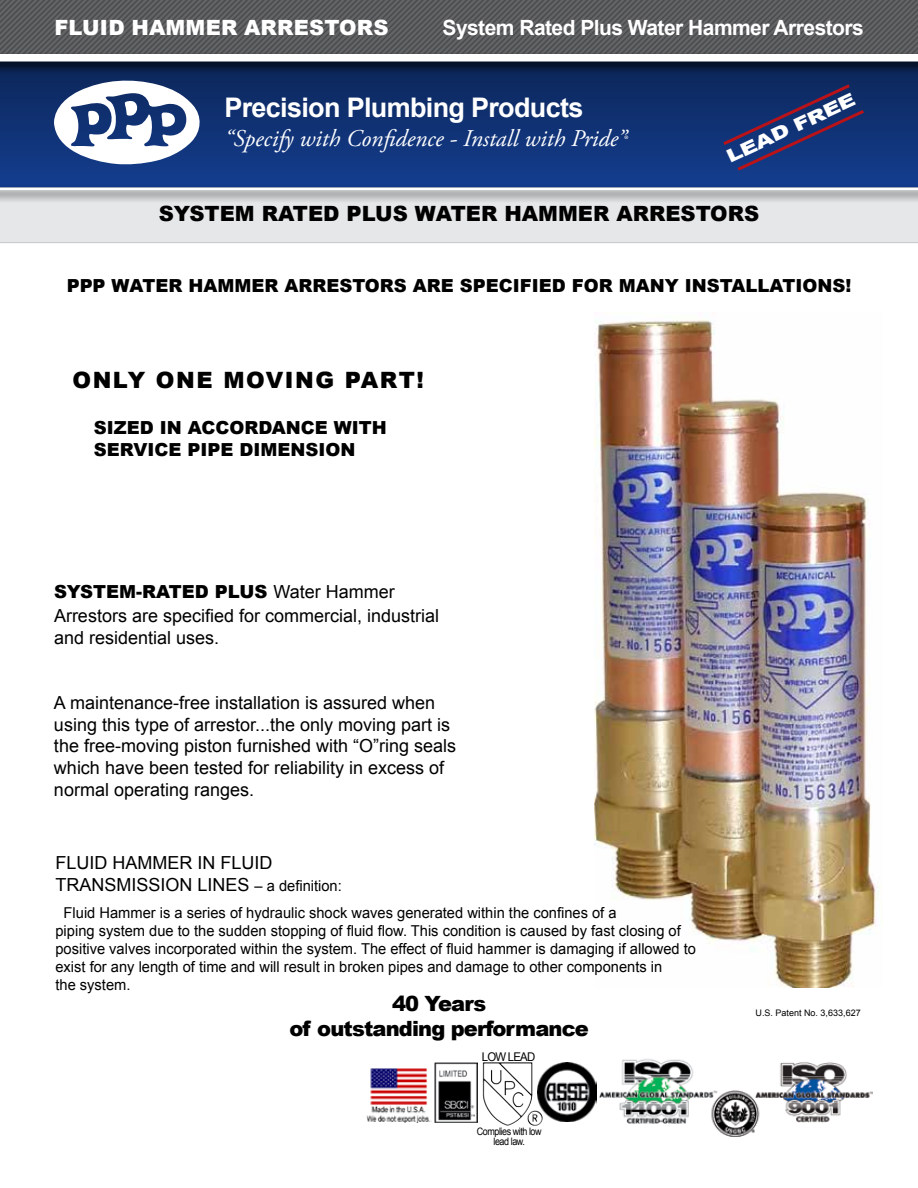
<style>
.page{position:relative;width:918px;height:1188px;background:#fff}
.page>*{position:absolute;margin:0;border:0;box-sizing:border-box;transform-origin:0 0}
.t1{font:700 27px "Arial";letter-spacing:-.025em;color:#fff}
.t2{font:italic 24px "Adobe Garamond Pro";color:#fff}
.t3{font:900 22.5px "Arial";letter-spacing:.07em;color:#000}
.t4{font:900 21px/25.2px "Arial";letter-spacing:-.04em;color:#000;text-align:center}
.t5{font:700 21px "Arial";letter-spacing:-.025em;color:#fff}
.t6{font:900 21px "Arial";letter-spacing:.01em;color:#fff}
.t7{font:18px/21.6px "Arial";color:#000}
.t8{font:900 18px "Arial";color:#000}
.t9{font:900 18px "Arial";color:#fff;scale:1.31 1}
.t10{font:15px/18px "Arial";color:#000}
.t11{font:12px "Arial";letter-spacing:-.07em;color:#000;scale:.95 1}
.t12{font:10.2px/10.5px "Arial";letter-spacing:-.05em;color:#000;text-align:center;scale:.88 1}
.t13{font:9px "Arial";color:#000}
.s1{font-size:13.95px}
.s2{font-size:15px}
</style>
<div class="page">
<img style="left:538px;top:1063px;width:59px;height:59px">
<div style="left:0;top:173px;width:918px;height:12px;background:#133c8b"></div>
<div style="left:0;top:204px;width:918px;height:39px;background:#e6e7e8"></div>
<img style="left:483px;top:1062px;width:25px;height:64px">
<img style="left:366px;top:1068px;width:66px;height:55px">
<img style="left:435px;top:1062px;width:42px;height:61px">
<img style="left:594px;top:319px;width:283px;height:668px">
<div style="left:0;top:185px;width:918px;height:19px;background:#000;opacity:.75"></div>
<hr style="left:0;top:188px;width:918px;height:2px;background:#fff">
<svg style="left:0;top:0;width:918px;height:173px;background:#3a4d73"></svg>
<img style="left:600px;top:1059px;width:273px;height:78px">
<h3 class="t6" style="left:54px;top:12px;width:336px">Fluid Hammer arrestors</h3>
<h3 class="t5" style="left:443px;top:12px;width:423px">System Rated Plus Water Hammer Arrestors</h3>
<h1 class="t1" style="left:224px;top:88px;width:361px">Precision Plumbing Products</h1>
<h2 class="t2" style="left:224px;top:124px;width:404px">“Specify with Confidence - Install with Pride”<span class="s1">®</span></h2>
<p class="t9" style="left:722px;top:146px;width:108px;rotate:-25deg">LEAD FREE</p>
<h3 class="t4" style="left:159px;top:201px;width:48px">SYSTEM</h3>
<h3 class="t4" style="left:262px;top:201px;width:17px">RATED</h3>
<h3 class="t4" style="left:347px;top:201px;width:31px">PLUS</h3>
<h3 class="t4" style="left:415px;top:201px;width:38px">WATER</h3>
<h3 class="t4" style="left:504px;top:201px;width:36px">HAMMER</h3>
<h3 class="t4" style="left:616px;top:201px;width:17px">ARRESTORS</h3>
<p class="t8" style="left:67px;top:272px;width:78px">PPP WATER</p>
<p class="t8" style="left:188px;top:272px;width:31px">HAMMER</p>
<p class="t8" style="left:284px;top:272px;width:15px">ARRESTORS</p>
<p class="t8" style="left:413px;top:272px;width:15px">ARE</p>
<p class="t8" style="left:460px;top:272px;width:84px">SPECIFIED</p>
<p class="t8" style="left:572px;top:272px;width:149px">FOR MANY INSTALLATIO</p>
<p class="t8" style="left:817px;top:272px;width:35px">NS!</p>
<h3 class="t3" style="left:72px;top:363px;width:308px">ONLY ONE MOVING PART</h3>
<h3 class="t3" style="left:417px;top:363px;width:9px">!</h3>
<p class="t8" style="left:94px;top:415px;width:151px">SIZED I N ACCORDA</p>
<p class="t8" style="left:286px;top:415px;width:102px">NCE WITH</p>
<p class="t8" style="left:94px;top:436px;width:15px">SER</p>
<p class="t8" style="left:134px;top:436px;width:120px">VICE PI PE DIME</p>
<p class="t8" style="left:291px;top:436px;width:28px">NSIO</p>
<p class="t8" style="left:341px;top:436px;width:16px">N</p>
<p class="t8" style="left:54px;top:579px;width:41px">SYSTEM</p>
<p class="t8" style="left:136px;top:579px;width:20px">-RATED</p>
<p class="t8" style="left:215px;top:579px;width:27px">PLUS</p>
<p class="t7" style="left:54px;top:580px;width:387px;line-height:24px;text-indent:220px">Water Hammer<br>Arrestors are specified for commercial, industrial</p>
<p class="t7" style="left:54px;top:626px;width:167px">and residential uses.</p>
<p class="t7" style="left:54px;top:692px;width:404px">A maintenance-free installation is assured when using this type of arrestor...the only moving part is the free-moving piston furnished with “O”ring seals which have been tested for reliability in excess of normal operating ranges.</p>
<p class="t7" style="left:56px;top:852px;width:288px">FLUID HAMMER IN FLUID<br>TRANSMISSION LINES <span class="s2">– a definition:</span></p>
<p class="t10" style="left:56px;top:903px;width:642px;text-indent:8px">Fluid Hammer is a series of hydraulic shock waves generated within the confines of a<br>piping system due to the sudden stopping of fluid flow. This condition is caused by fast closing of positive valves incorporated within the system. The effect of fluid hammer is damaging if allowed to exist for any length of time and will result in broken pipes and damage to other components in<br>the system.</p>
<h3 class="t4" style="left:289px;top:990px;width:301px">40 Years<br>of outstanding performance</h3>
<p class="t11" style="left:482px;top:1048px;width:58px">LOW LEAD</p>
<p class="t12" style="left:477px;top:1126px;width:75px">Complies with low lead law.</p>
<p class="t13" style="left:756px;top:1007px;width:107px">U.S. Patent No. 3,633,627</p>
</div>
